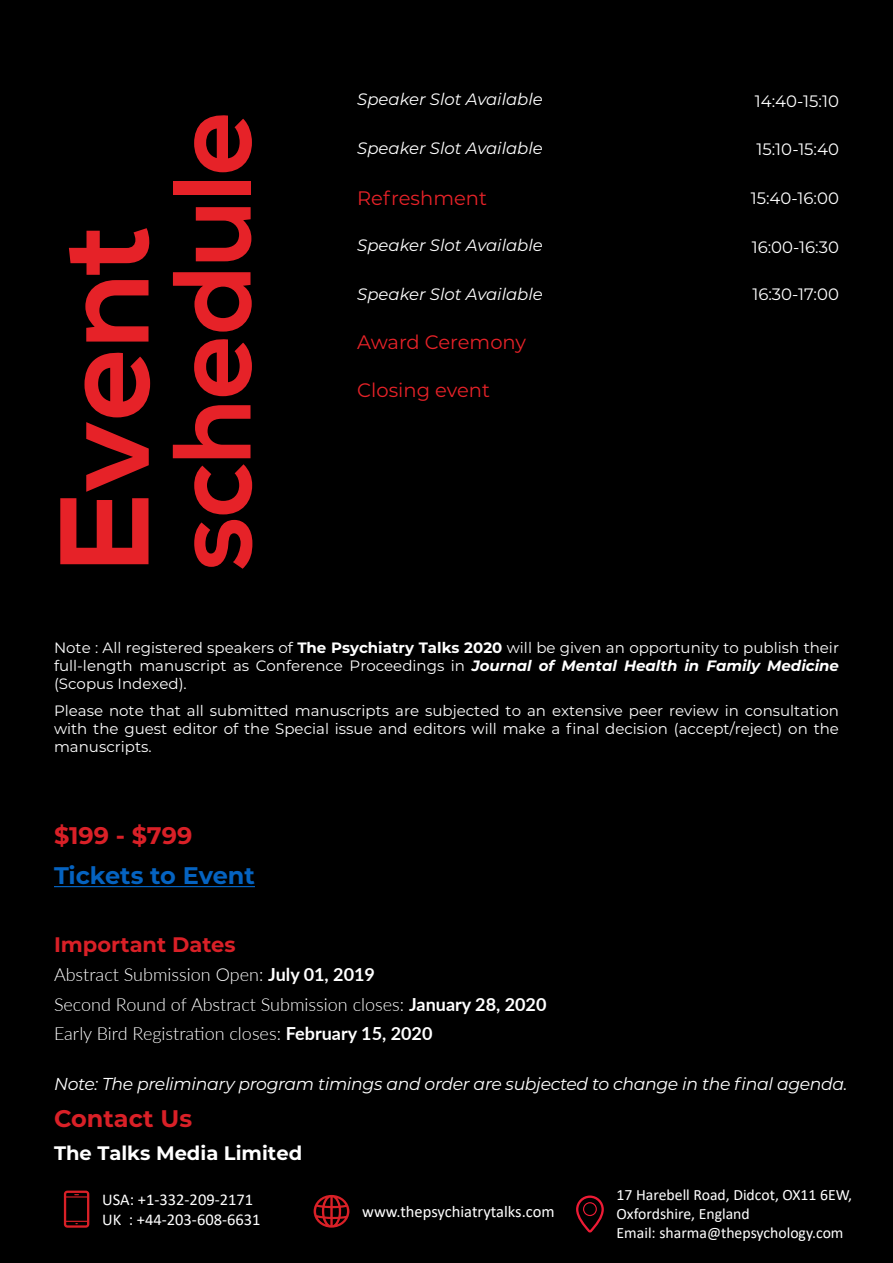
<style>
.page{position:relative;width:893px;height:1263px;background:#000}
.page>*{position:absolute;margin:0;border:0;box-sizing:border-box;transform-origin:0 0}
.t1{font:700 126px "Nexa";color:#e62228}
.t2{font:700 111px "Nexa";color:#e62228}
.t3{font:700 24px "Montserrat";color:#d92027}
.t4{font:700 24px "Montserrat";letter-spacing:-.005em;color:#0563c1}
.t5{font:700 21px "Montserrat";color:#d92027}
.t6{font:19.5px "Montserrat";color:#e62228}
.t7{font:700 19.5px "Montserrat";color:#fff}
.t8{font:300 18px/29.5px "Lato";color:#fff}
.t9{font:italic 17.25px "Montserrat";letter-spacing:-.02em;color:#fff}
.t10{font:16.5px/19.8px "Calibri";color:#fff}
.t11{font:italic 16.5px "Montserrat";color:#fff}
.t12{font:16.5px "Montserrat";color:#fff}
.t13{font:15.75px/18.9px "Calibri";color:#fff}
.t14{font:15px/18px "Montserrat";color:#fff;text-align:justify}
.s1{font-weight:700}
.s2{font-weight:700;font-style:italic}
</style>
<div class="page">
<hr style="left:54px;top:886px;width:201px;height:1px;background:#0563c1">
<svg style="left:64px;top:1190px;width:25px;height:38px"></svg>
<svg style="left:314px;top:1195px;width:35px;height:32px"></svg>
<svg style="left:576px;top:1195px;width:28px;height:37px"></svg>
<h1 class="t1" style="left:32px;top:570px;width:347px;rotate:-90deg">Event</h1>
<h2 class="t2" style="left:148px;top:570px;width:462px;rotate:-90deg">schedule</h2>
<p class="t11" style="left:357px;top:88px;width:187px">Speaker Slot Available</p>
<p class="t12" style="left:755px;top:90px;width:86px">14:40-15:10</p>
<p class="t11" style="left:357px;top:137px;width:187px">Speaker Slot Available</p>
<p class="t12" style="left:756px;top:138px;width:84px">15:10-15:40</p>
<h3 class="t6" style="left:357px;top:185px;width:131px">Refreshment</h3>
<p class="t12" style="left:751px;top:187px;width:90px">15:40-16:00</p>
<p class="t11" style="left:357px;top:234px;width:187px">Speaker Slot Available</p>
<p class="t12" style="left:752px;top:235px;width:89px">16:00-16:30</p>
<p class="t11" style="left:357px;top:283px;width:187px">Speaker Slot Available</p>
<p class="t12" style="left:752px;top:283px;width:88px">16:30-17:00</p>
<h3 class="t6" style="left:357px;top:328px;width:170px">Award Ceremony</h3>
<h3 class="t6" style="left:357px;top:377px;width:134px">Closing event</h3>
<p class="t14" style="left:54px;top:639px;width:786px">Note : All registered speakers of <span class="s1">The Psychiatry Talks 2020</span> will be given an opportunity to publish their full-length manuscript as Conference Proceedings in <span class="s2">Journal of Mental Health in Family Medicine </span>(Scopus Indexed).</p>
<p class="t14" style="left:54px;top:701px;width:786px">Please note that all submitted manuscripts are subjected to an extensive peer review in consultation with the guest editor of the Special issue and editors will make a final decision (accept/reject) on the manuscripts.</p>
<h3 class="t3" style="left:54px;top:818px;width:140px">$199 - $799</h3>
<h3 class="t4" style="left:54px;top:858px;width:202px">Tickets to Event</h3>
<h3 class="t5" style="left:54px;top:929px;width:183px">Important Dates</h3>
<p class="t8" style="left:54px;top:959px;width:494px">Abstract Submission Open: <span class="s1">July 01, 2019<br></span>Second Round of Abstract Submission closes: <span class="s1">January 28, 2020<br></span>Early Bird Registration closes: <span class="s1">February 15, 2020</span></p>
<p class="t10" style="left:92px;top:1028px;width:160px">UK : +44-203-608-6631</p>
<p class="t9" style="left:54px;top:1072px;width:795px">Note: The preliminary program timings and order are subjected to change in the final agenda.</p>
<h3 class="t3" style="left:54px;top:1101px;width:140px">Contact Us</h3>
<h3 class="t7" style="left:54px;top:1139px;width:250px">The Talks Media Limited</h3>
<p class="t10" style="left:102px;top:1189px;width:160px">USA: +1-332-209-2171<br>UK : +44-203-608-6631</p>
<p class="t10" style="left:362px;top:1202px;width:194px">www.thepsychiatrytalks.com</p>
<p class="t13" style="left:617px;top:1185px;width:237px">17 Harebell Road, Didcot, OX11 6EW,<br>Oxfordshire, England<br>Email: sharma@thepsychology.com</p>
</div>
